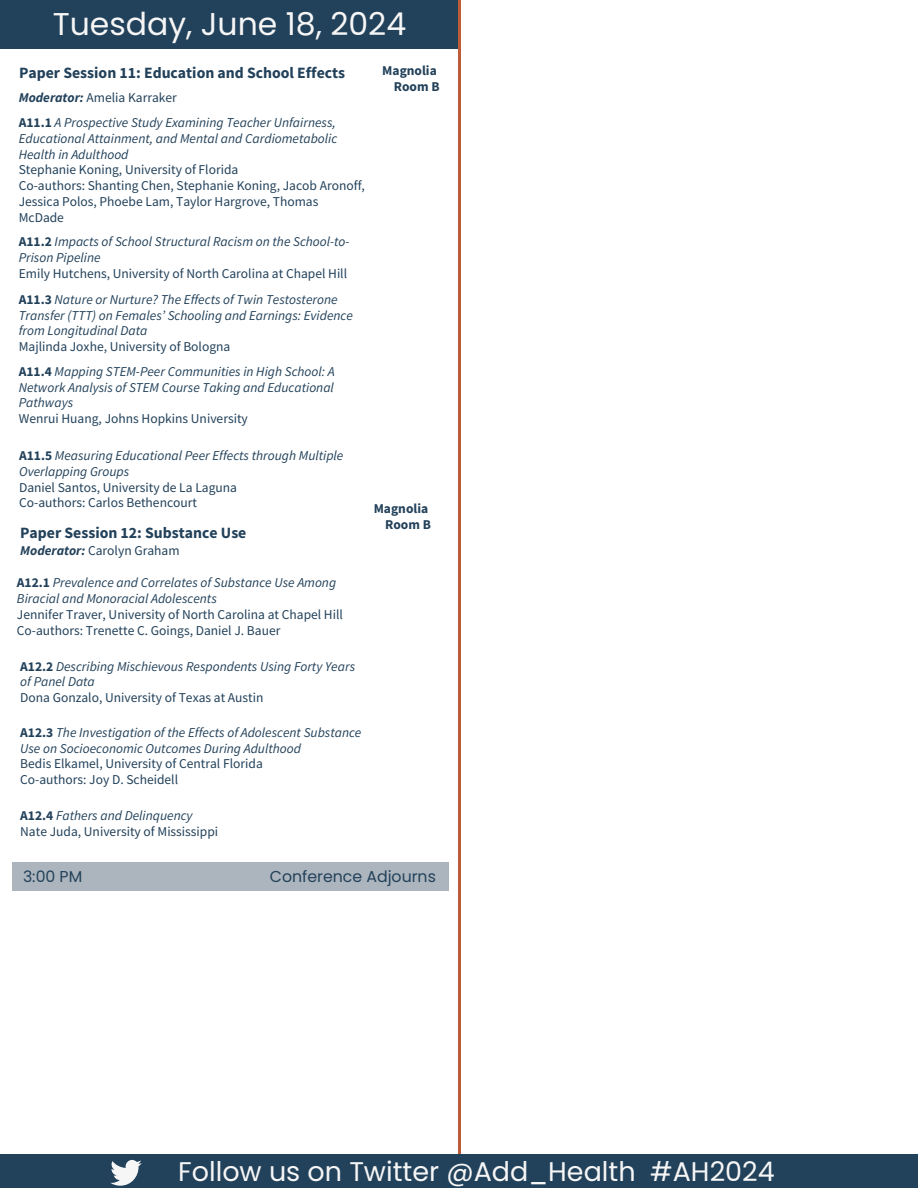
<style>
.page{position:relative;width:918px;height:1188px;background:#fff}
.page>*{position:absolute;margin:0;border:0;box-sizing:border-box;transform-origin:0 0}
.t1{font:31.5px "Poppins";color:#f6f6f6}
.t2{font:27px "Poppins";color:#f6f6f6}
.t3{font:700 15.75px "Source Sans Pro";color:#22415a}
.t4{font:15.75px "Poppins";color:#22415a}
.t5{font:italic 13.5px/15.8px "Source Sans Pro";color:#22415a}
.t6{font:13.5px/15.8px "Source Sans Pro";color:#22415a}
.t7{font:700 13.5px/15.8px "Source Sans Pro";color:#22415a;text-align:right}
.s1{font-weight:700}
.s2{font-style:normal}
.s3{font-weight:700;font-style:normal}
.s4{font-style:italic}
.s5{font-weight:700;font-style:italic}
</style>
<div class="page">
<div style="left:0;top:0;width:459px;height:48px;background:#22415a"></div>
<hr style="left:458px;top:0;width:2px;height:1154px;background:#bd5b36">
<div style="left:0;top:1154px;width:918px;height:34px;background:#22415a"></div>
<svg style="left:110px;top:1160px;width:32px;height:26px"></svg>
<div style="left:12px;top:863px;width:437px;height:28px;background:#acb5bd"></div>
<h1 class="t1" style="left:53px;top:6px;width:355px">Tuesday, June 18, 2024</h1>
<p class="t3" style="left:19px;top:62px;width:328px">Paper Session 11: Education and School Effects</p>
<p class="t5" style="left:19px;top:85px;width:319px;line-height:24.8px"><span class="s1">Moderator:</span> <span class="s2">Amelia Karraker<br></span><span class="s3">A11.1</span> A Prospective Study Examining Teacher Unfairness,</p>
<p class="t5" style="left:19px;top:130px;width:320px">Educational Attainment, and Mental and Cardiometabolic<br>Health in Adulthood</p>
<p class="t6" style="left:19px;top:162px;width:348px">Stephanie Koning, University of Florida<br>Co-authors: Shanting Chen, Stephanie Koning, Jacob Aronoff, Jessica Polos, Phoebe Lam, Taylor Hargrove, Thomas McDade</p>
<p class="t5" style="left:19px;top:234px;width:332px"><span class="s3">A11.2</span> Impacts of School Structural Racism on the School-to-<br>Prison Pipeline</p>
<p class="t6" style="left:19px;top:260px;width:330px;line-height:25.8px">Emily Hutchens, University of North Carolina at Chapel Hill<br><span class="s1">A11.3</span> <span class="s4">Nature or Nurture? The Effects of Twin Testosterone</span></p>
<p class="t5" style="left:19px;top:307px;width:336px">Transfer (TTT) on Femalesʼ Schooling and Earnings: Evidence from Longitudinal Data</p>
<p class="t5" style="left:19px;top:334px;width:317px;line-height:24.8px"><span class="s2">Majlinda Joxhe, University of Bologna<br></span><span class="s3">A11.4</span> Mapping STEM-Peer Communities in High School: A</p>
<p class="t5" style="left:19px;top:379px;width:317px">Network Analysis of STEM Course Taking and Educational<br>Pathways</p>
<p class="t6" style="left:19px;top:411px;width:231px">Wenrui Huang, Johns Hopkins University</p>
<p class="t5" style="left:19px;top:448px;width:326px"><span class="s3">A11.5</span> Measuring Educational Peer Effects through Multiple<br>Overlapping Groups</p>
<p class="t6" style="left:19px;top:479px;width:219px">Daniel Santos, University de La Laguna<br>Co-authors: Carlos Bethencourt</p>
<p class="t3" style="left:20px;top:522px;width:228px">Paper Session 12: Substance Use</p>
<p class="t6" style="left:20px;top:542px;width:161px"><span class="s5">Moderator:</span> Carolyn Graham</p>
<p class="t5" style="left:17px;top:575px;width:321px"><span class="s3">A12.1</span> Prevalence and Correlates of Substance Use Among<br>Biracial and Monoracial Adolescents</p>
<p class="t6" style="left:17px;top:606px;width:328px">Jennifer Traver, University of North Carolina at Chapel Hill<br>Co-authors: Trenette C. Goings, Daniel J. Bauer</p>
<p class="t5" style="left:20px;top:658px;width:336px"><span class="s3">A12.2</span> Describing Mischievous Respondents Using Forty Years of Panel Data</p>
<p class="t6" style="left:20px;top:690px;width:245px">Dona Gonzalo, University of Texas at Austin</p>
<p class="t5" style="left:20px;top:724px;width:343px"><span class="s3">A12.3</span> The Investigation of the Effects of Adolescent Substance<br>Use on Socioeconomic Outcomes During Adulthood</p>
<p class="t6" style="left:20px;top:756px;width:244px">Bedis Elkamel, University of Central Florida<br>Co-authors: Joy D. Scheidell</p>
<p class="t6" style="left:20px;top:808px;width:199px"><span class="s1">A12.4</span> <span class="s4">Fathers and Delinquency<br></span>Nate Juda, University of Mississippi</p>
<p class="t7" style="left:382px;top:63px;width:59px">Magnolia<br>Room B</p>
<p class="t7" style="left:374px;top:500px;width:59px">Magnolia<br>Room B</p>
<p class="t4" style="left:23px;top:867px;width:61px">3:00 PM</p>
<p class="t4" style="left:270px;top:867px;width:168px">Conference Adjourns</p>
<h2 class="t2" style="left:178px;top:1156px;width:598px">Follow us on Twitter @Add_Health #AH2024</h2>
</div>
